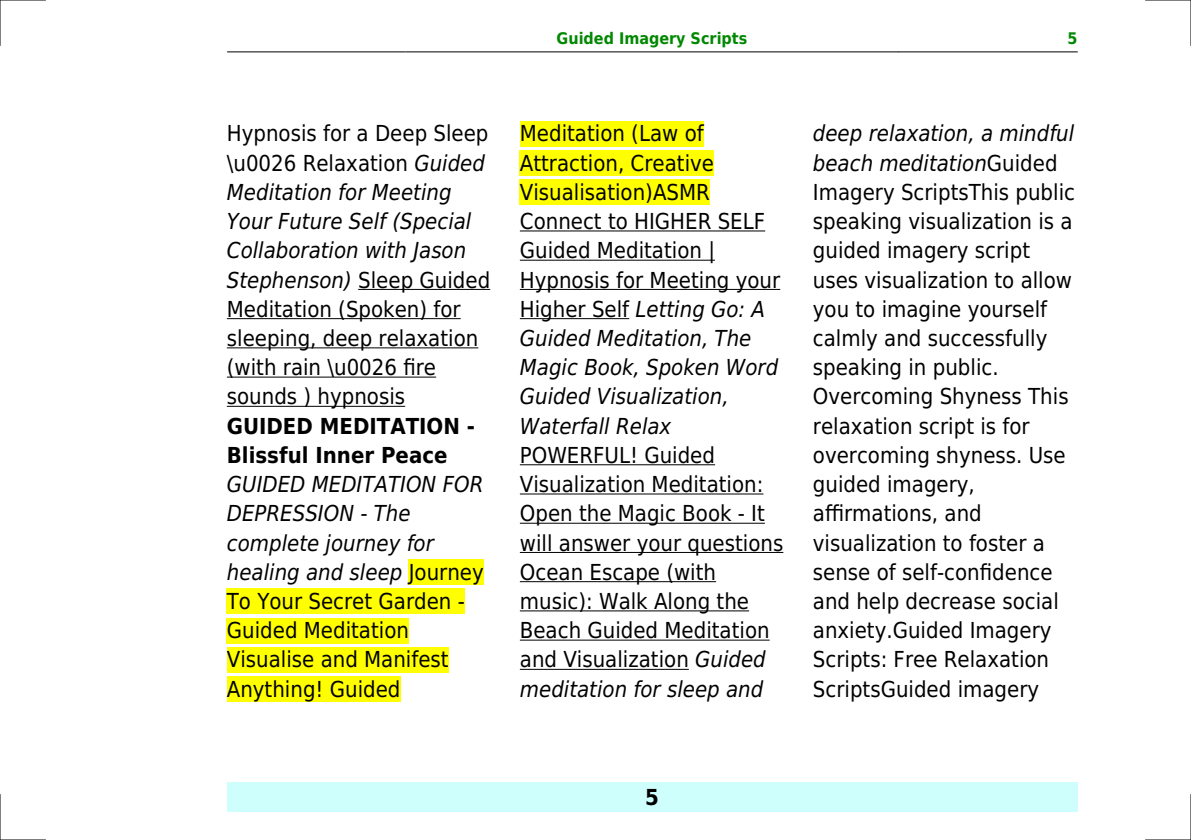
<style>
.page{position:relative;width:1191px;height:840px;background:#fff}
.page>*{position:absolute;margin:0;border:0;box-sizing:border-box;transform-origin:0 0}
.t1{font:22px/29.2px "DejaVu Sans Condensed";color:#000}
.t2{font:700 22px/29.2px "DejaVu Sans Condensed";color:#000}
.t3{font:700 16px "DejaVu Sans Condensed";color:#080}
.s1{font-style:italic}
</style>
<div class="page">
<hr style="left:227px;top:51px;width:178px;height:1px;background:#000">
<hr style="left:406px;top:51px;width:492px;height:1px;background:#000">
<hr style="left:898px;top:51px;width:179px;height:1px;background:#000">
<div style="left:227px;top:782px;width:850px;height:29px;background:#cffffc"></div>
<hr style="left:358px;top:289px;width:132px;height:1px;background:#000">
<hr style="left:227px;top:318px;width:234px;height:1px;background:#000">
<hr style="left:227px;top:347px;width:251px;height:1px;background:#000">
<hr style="left:227px;top:376px;width:209px;height:1px;background:#000">
<hr style="left:227px;top:405px;width:178px;height:1px;background:#000">
<div style="left:409px;top:559px;width:75px;height:25px;background:#ff0"></div>
<div style="left:227px;top:588px;width:238px;height:26px;background:#ff0"></div>
<div style="left:227px;top:617px;width:182px;height:26px;background:#ff0"></div>
<div style="left:227px;top:646px;width:222px;height:26px;background:#ff0"></div>
<div style="left:227px;top:676px;width:173px;height:25px;background:#ff0"></div>
<div style="left:520px;top:121px;width:183px;height:25px;background:#ff0"></div>
<div style="left:520px;top:150px;width:194px;height:26px;background:#ff0"></div>
<div style="left:520px;top:179px;width:190px;height:26px;background:#ff0"></div>
<hr style="left:520px;top:230px;width:245px;height:1px;background:#000">
<hr style="left:520px;top:259px;width:195px;height:1px;background:#000">
<hr style="left:520px;top:289px;width:260px;height:1px;background:#000">
<hr style="left:520px;top:318px;width:109px;height:1px;background:#000">
<hr style="left:520px;top:464px;width:195px;height:1px;background:#000">
<hr style="left:520px;top:493px;width:243px;height:1px;background:#000">
<hr style="left:520px;top:522px;width:245px;height:1px;background:#000">
<hr style="left:520px;top:551px;width:263px;height:1px;background:#000">
<hr style="left:520px;top:581px;width:196px;height:1px;background:#000">
<hr style="left:520px;top:610px;width:229px;height:1px;background:#000">
<hr style="left:520px;top:639px;width:249px;height:1px;background:#000">
<hr style="left:520px;top:668px;width:169px;height:1px;background:#000">
<hr style="left:0;top:0;width:45px;height:1px;background:#000">
<hr style="left:1145px;top:0;width:46px;height:1px;background:#000">
<hr style="left:0;top:839px;width:45px;height:1px;background:#000">
<hr style="left:1145px;top:839px;width:46px;height:1px;background:#000">
<hr style="left:0;top:0;width:1px;height:45px;background:#000">
<hr style="left:0;top:794px;width:1px;height:45px;background:#000">
<hr style="left:1190px;top:0;width:1px;height:45px;background:#000">
<hr style="left:1190px;top:794px;width:1px;height:45px;background:#000">
<p class="t1" style="left:227px;top:119px;width:265px">Hypnosis for a Deep Sleep \u0026 Relaxation <span class="s1">Guided<br>Meditation for Meeting<br>Your Future Self (Special<br>Collaboration with Jason<br>Stephenson)</span> Sleep Guided<br>Meditation (Spoken) for sleeping, deep relaxation (with rain \u0026 fire sounds ) hypnosis</p>
<p class="t2" style="left:227px;top:411px;width:250px">GUIDED MEDITATION -<br>Blissful Inner Peace</p>
<p class="t1" style="left:227px;top:469px;width:258px"><span class="s1">GUIDED MEDITATION FOR<br>DEPRESSION - The complete journey for healing and sleep</span> Journey<br>To Your Secret Garden -<br>Guided Meditation<br>Visualise and Manifest<br>Anything! Guided</p>
<p class="t3" style="left:556px;top:29px;width:192px">Guided Imagery Scripts</p>
<p class="t3" style="left:1067px;top:29px;width:12px">5</p>
<p class="t1" style="left:520px;top:119px;width:262px">Meditation (Law of<br>Attraction, Creative<br>Visualisation)ASMR<br>Connect to HIGHER SELF<br>Guided Meditation |<br>Hypnosis for Meeting your<br>Higher Self <span class="s1">Letting Go: A<br>Guided Meditation, The<br>Magic Book, Spoken Word<br>Guided Visualization,<br>Waterfall Relax</span></p>
<p class="t1" style="left:520px;top:440px;width:265px">POWERFUL! Guided<br>Visualization Meditation:<br>Open the Magic Book - It will answer your questions<br>Ocean Escape (with music): Walk Along the<br>Beach Guided Meditation and Visualization <span class="s1">Guided meditation for sleep and</span></p>
<p class="t1" style="left:813px;top:119px;width:264px"><span class="s1">deep relaxation, a mindful beach meditation</span>Guided<br>Imagery ScriptsThis public speaking visualization is a guided imagery script uses visualization to allow you to imagine yourself calmly and successfully speaking in public.<br>Overcoming Shyness This relaxation script is for overcoming shyness. Use guided imagery, affirmations, and visualization to foster a sense of self-confidence and help decrease social anxiety.Guided Imagery<br>Scripts: Free Relaxation<br>ScriptsGuided imagery</p>
<p class="t2" style="left:645px;top:782px;width:15px">5</p>
</div>
